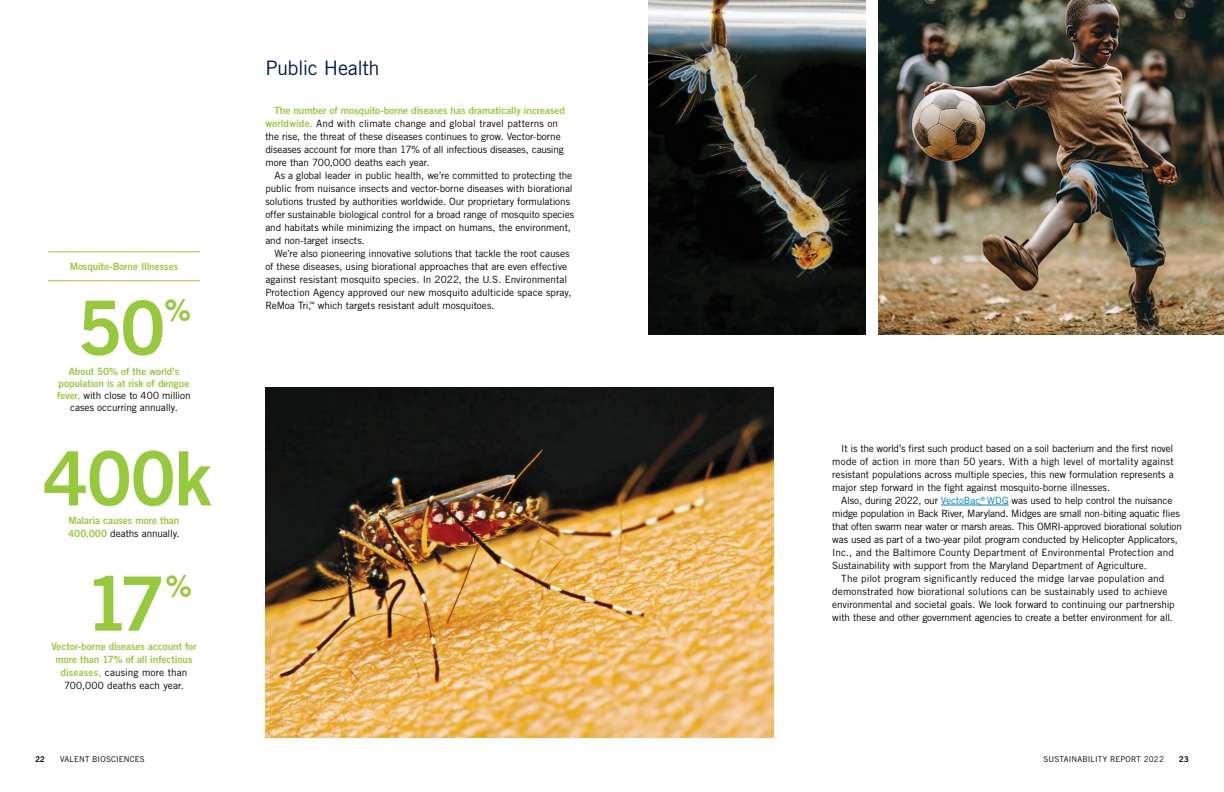
<style>
.page{position:relative;width:1224px;height:792px;background:#fff}
.page>*{position:absolute;margin:0;border:0;box-sizing:border-box;transform-origin:0 0}
.t1{font:75px "Trade Gothic LT Std Bd 2";letter-spacing:-.025em;color:#97c93d}
.t2{font:30px "Trade Gothic LT Std Bd 2";color:#97c93d}
.t3{font:20px "Trade Gothic LT Std";letter-spacing:-.03em;color:#001b49}
.t4{font:10px/13px "Trade Gothic LT Std";letter-spacing:-.01em;color:#000}
.t5{font:10px/13px "Trade Gothic LT Std";letter-spacing:.01em;color:#000;text-align:center}
.t6{font:10px/13px "Trade Gothic LT Std Bd 2";letter-spacing:-.005em;color:#97c93d;text-align:center}
.t7{font:8px "Trade Gothic LT Std";letter-spacing:.015em;color:#000}
.t8{font:700 8px "Trade Gothic Next LT Pro";color:#000}
.s1{font-family:"Trade Gothic LT Std Bd 2";color:#97c93d}
.s2{color:#007fc4}
</style>
<div class="page">
<img style="left:265px;top:387px;width:509px;height:351px">
<hr style="left:941px;top:505px;width:40px;height:1px;background:#007fc4">
<img style="left:878px;top:0;width:346px;height:335px">
<img style="left:648px;top:0;width:217px;height:335px">
<svg style="left:979px;top:505px;width:30px;height:1px"></svg>
<hr style="left:48px;top:251px;width:152px;height:1px;background:#97c93d">
<hr style="left:48px;top:280px;width:152px;height:1px;background:#97c93d">
<p class="t6" style="left:70px;top:260px;width:110px">Mosquito-Borne Illnesses</p>
<h1 class="t1" style="left:77px;top:282px;width:90px">50</h1>
<h2 class="t2" style="left:164px;top:292px;width:28px">%</h2>
<p class="t6" style="left:58px;top:365px;width:133px;line-height:12px">About 50% of the world’s population is at risk of dengue</p>
<p class="t4" style="left:57px;top:389px;width:135px;line-height:12px;text-align:center"><span class="s1">fever,</span> with close to 400 million cases occurring annually.</p>
<h1 class="t1" style="left:43px;top:432px;width:170px">400k</h1>
<p class="t6" style="left:69px;top:514px;width:112px">Malaria causes more than</p>
<p class="t4" style="left:68px;top:527px;width:113px"><span class="s1">400,000</span> deaths annually.</p>
<h1 class="t1" style="left:84px;top:557px;width:83px">17</h1>
<h2 class="t2" style="left:165px;top:567px;width:28px">%</h2>
<p class="t6" style="left:51px;top:640px;width:147px">Vector-borne diseases account for more than 17% of all infectious</p>
<p class="t5" style="left:61px;top:666px;width:128px"><span class="s1">diseases,</span> causing more than<br>700,000 deaths each year.</p>
<h3 class="t3" style="left:265px;top:56px;width:116px">Public Health</h3>
<p class="t6" style="left:274px;top:104px;width:292px">The number of mosquito-borne diseases has dramatically increased</p>
<p class="t4" style="left:265px;top:117px;width:300px"><span class="s1">worldwide.</span> And with climate change and global travel patterns on the rise, the threat of these diseases continues to grow. Vector-borne diseases account for more than 17% of all infectious diseases, causing more than 700,000 deaths each year.</p>
<p class="t4" style="left:265px;top:169px;width:311px;text-indent:9px">As a global leader in public health, we’re committed to protecting the public from nuisance insects and vector-borne diseases with biorational solutions trusted by authorities worldwide. Our proprietary formulations offer sustainable biological control for a broad range of mosquito species and habitats while minimizing the impact on humans, the environment, and non-target insects.</p>
<p class="t4" style="left:265px;top:247px;width:308px;text-indent:9px">We’re also pioneering innovative solutions that tackle the root causes of these diseases, using biorational approaches that are even effective against resistant mosquito species. In 2022, the U.S. Environmental Protection Agency approved our new mosquito adulticide space spray, ReMoa Tri,<sup>™</sup> which targets resistant adult mosquitoes.</p>
<p class="t4" style="left:832px;top:442px;width:343px;text-align:justify;text-indent:9px">It is the world’s first such product based on a soil bacterium and the first novel mode of action in more than 50 years. With a high level of mortality against resistant populations across multiple species, this new formulation represents a major step forward in the fight against mosquito-borne illnesses.</p>
<p class="t4" style="left:841px;top:494px;width:333px">Also, during 2022, our <span class="s2">VectoBac</span><sup>®</sup> <span class="s2">WDG</span> was used to help control the nuisance</p>
<p class="t4" style="left:832px;top:507px;width:349px">midge population in Back River, Maryland. Midges are small non-biting aquatic flies</p>
<p class="t4" style="left:832px;top:520px;width:351px">that often swarm near water or marsh areas. This OMRI-approved biorational solution</p>
<p class="t4" style="left:832px;top:533px;width:347px">was used as part of a two-year pilot program conducted by Helicopter Applicators,</p>
<p class="t5" style="left:832px;top:546px;width:343px">Inc., and the Baltimore County Department of Environmental Protection and</p>
<p class="t4" style="left:832px;top:559px;width:316px">Sustainability with support from the Maryland Department of Agriculture.</p>
<p class="t5" style="left:841px;top:572px;width:325px">The pilot program significantly reduced the midge larvae population and</p>
<p class="t5" style="left:832px;top:585px;width:337px">demonstrated how biorational solutions can be sustainably used to achieve</p>
<p class="t4" style="left:832px;top:598px;width:344px">environmental and societal goals. We look forward to continuing our partnership</p>
<p class="t4" style="left:832px;top:611px;width:342px">with these and other government agencies to create a better environment for all.</p>
<p class="t8" style="left:35px;top:753px;width:11px">22</p>
<p class="t7" style="left:60px;top:754px;width:86px">VALENT BIOSCIENCES</p>
<p class="t7" style="left:1044px;top:754px;width:122px">SUSTAINABILITY REPORT 2022</p>
<p class="t8" style="left:1179px;top:753px;width:11px">23</p>
</div>
